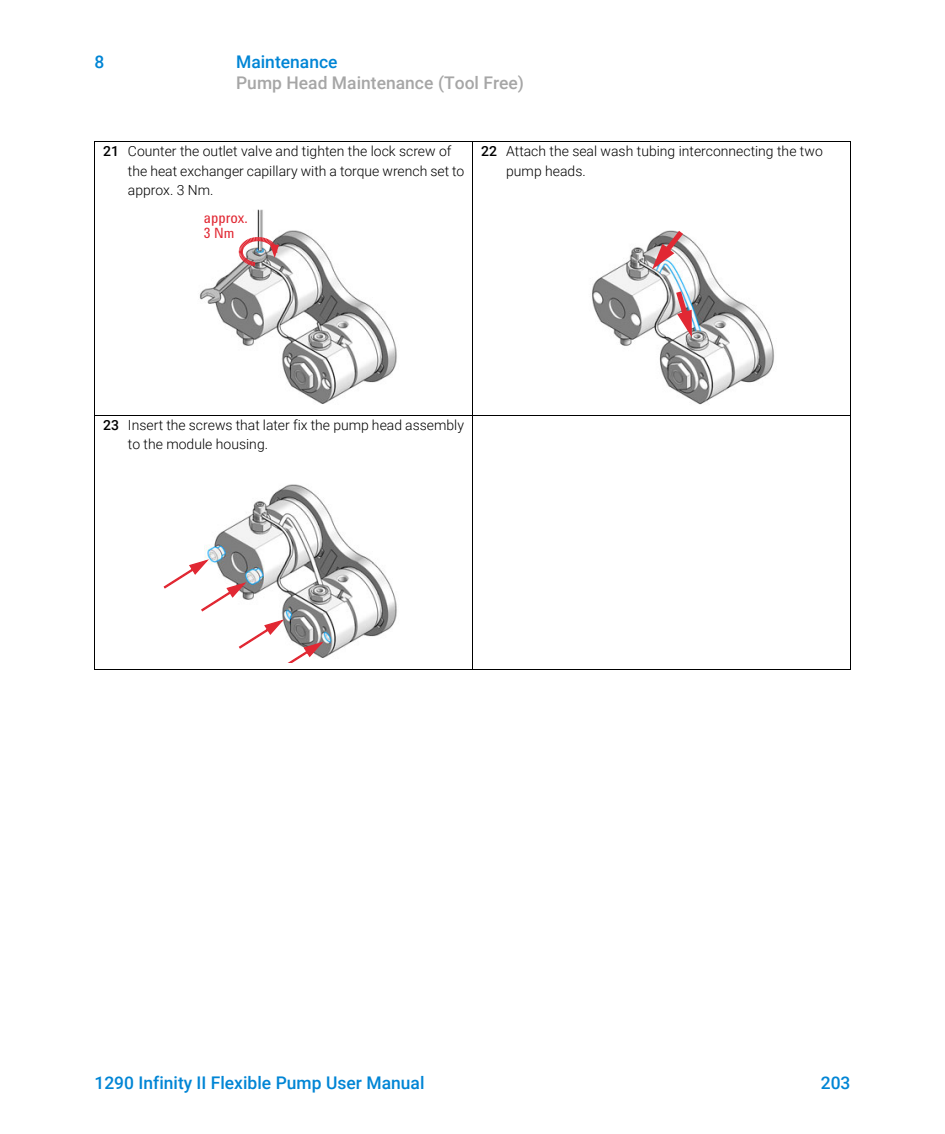
<style>
.page{position:relative;width:945px;height:1134px;background:#fff}
.page>*{position:absolute;margin:0;border:0;box-sizing:border-box;transform-origin:0 0}
.t1{font:500 17.5px "Roboto";color:#0085d5}
.t2{font:500 17.5px "Roboto";letter-spacing:.005em;color:#a6a6a6}
.t3{font:15.4px "Agilent Condensed CFF";color:#e12833}
.t4{font:14.53px "Agilent Condensed CFF";color:#e12833}
.t5{font:300 14px/19.2px "Roboto";color:#000}
.s1{font-weight:500}
</style>
<div class="page">
<hr style="left:94px;top:142px;width:1px;height:527px;background:#000">
<hr style="left:472px;top:141px;width:1px;height:529px;background:#000">
<hr style="left:850px;top:142px;width:1px;height:527px;background:#000">
<hr style="left:94px;top:141px;width:757px;height:1px;background:#000">
<hr style="left:94px;top:415px;width:757px;height:1px;background:#000">
<hr style="left:94px;top:669px;width:757px;height:1px;background:#000">
<img style="left:199px;top:209px;width:198px;height:195px">
<svg style="left:236px;top:235px;width:44px;height:33px"></svg>
<img style="left:592px;top:235px;width:182px;height:170px">
<svg style="left:647px;top:230px;width:39px;height:45px"></svg>
<svg style="left:674px;top:289px;width:20px;height:56px"></svg>
<img style="left:204px;top:484px;width:193px;height:173px">
<svg style="left:163px;top:558px;width:86px;height:54px"></svg>
<svg style="left:238px;top:618px;width:88px;height:45px"></svg>
<p class="t1" style="left:94px;top:52px;width:11px">8</p>
<p class="t1" style="left:236px;top:52px;width:103px">Maintenance</p>
<p class="t2" style="left:236px;top:73px;width:289px">Pump Head Maintenance (Tool Free)</p>
<p class="t5" style="left:128px;top:142px;width:338px;text-indent:-25px"><span class="s1">21</span> Counter the outlet valve and tighten the lock screw of the heat exchanger capillary with a torque wrench set to approx. 3 Nm.</p>
<p class="t5" style="left:506px;top:142px;width:318px;text-indent:-25px"><span class="s1">22</span> Attach the seal wash tubing interconnecting the two pump heads.</p>
<p class="t3" style="left:204px;top:212px;width:45px">approx.</p>
<p class="t4" style="left:204px;top:228px;width:32px">3 Nm</p>
<p class="t5" style="left:128px;top:415px;width:338px;text-indent:-25px"><span class="s1">23</span> Insert the screws that later fix the pump head assembly to the module housing.</p>
<p class="t1" style="left:94px;top:1073px;width:332px">1290 Infinity II Flexible Pump User Manual</p>
<p class="t1" style="left:821px;top:1073px;width:31px">203</p>
</div>
